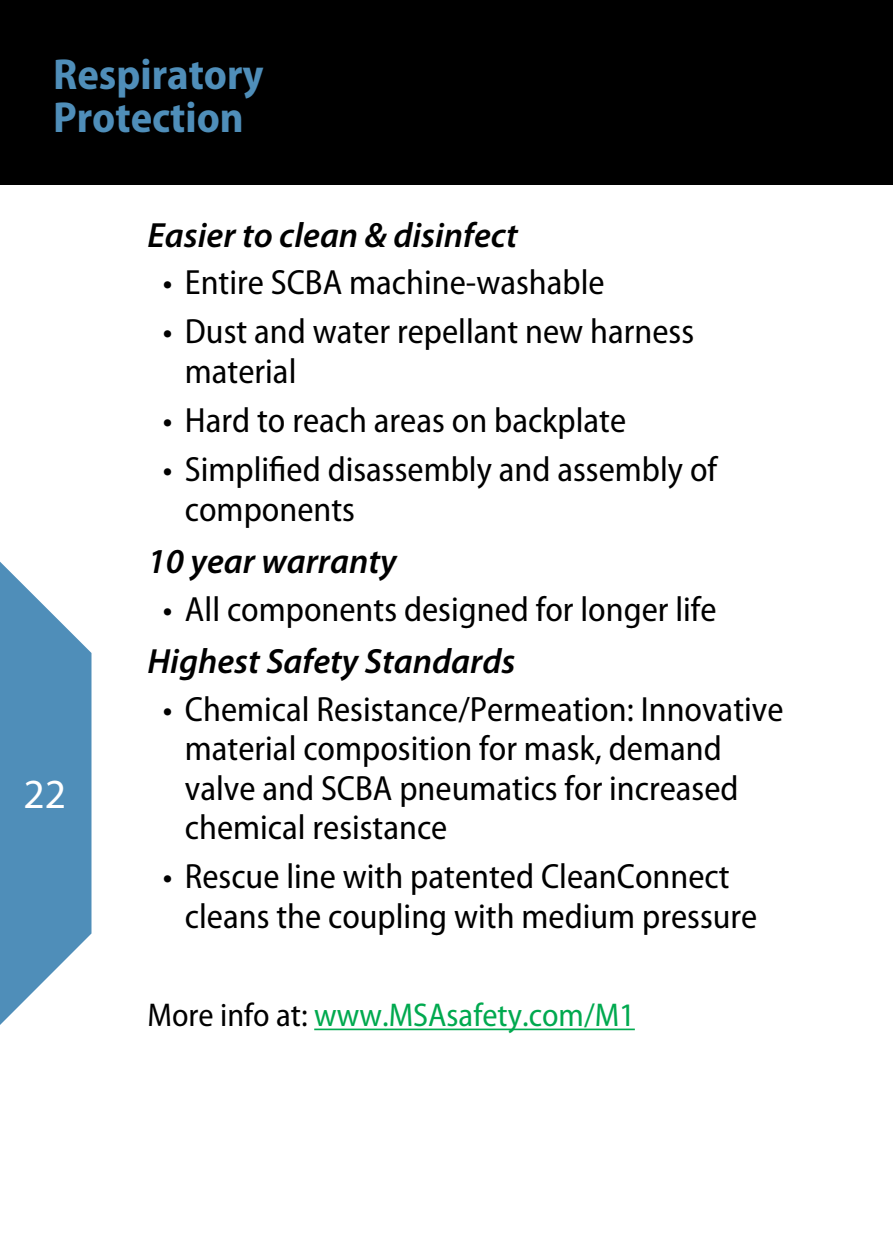
<style>
.page{position:relative;width:893px;height:1259px;background:#fff}
.page>*{position:absolute;margin:0;border:0;box-sizing:border-box;transform-origin:0 0}
.t1{font:700 semi-condensed 43.5px/43.5px "Myriad Pro";color:#4f8eb9}
.t2{font:41.4px "Myriad Pro";color:#fff}
.t3{font:semi-condensed 35.1px/39.6px "Myriad Pro";color:#000}
.t4{font:italic 600 35.1px "Myriad Pro";color:#000}
.t5{font:semi-condensed 33px "Myriad Pro";color:#00a94f}
.s1{color:#000}
</style>
<div class="page">
<div style="left:0;top:0;width:893px;height:185px;background:#000"></div>
<hr style="left:314px;top:1028px;width:321px;height:2px;background:#00a94f">
<svg style="left:0;top:561px;width:91px;height:464px"></svg>
<p class="t1" style="left:53px;top:51px;width:212px">Respiratory<br>Protection</p>
<p class="t2" style="left:24px;top:768px;width:44px">22</p>
<p class="t4" style="left:148px;top:213px;width:372px">Easier to clean &amp; disinfect</p>
<p class="t3" style="left:163px;top:262px;width:443px">• Entire SCBA machine-washable</p>
<p class="t3" style="left:185px;top:311px;width:511px;text-indent:-22px">• Dust and water repellant new harness material</p>
<p class="t3" style="left:163px;top:400px;width:465px">• Hard to reach areas on backplate</p>
<p class="t3" style="left:185px;top:449px;width:534px;text-indent:-22px">• Simplified disassembly and assembly of components</p>
<p class="t4" style="left:148px;top:539px;width:251px">10 year warranty</p>
<p class="t3" style="left:163px;top:588px;width:555px">• All components designed for longer life</p>
<p class="t4" style="left:148px;top:639px;width:369px">Highest Safety Standards</p>
<p class="t3" style="left:185px;top:689px;width:600px;text-indent:-22px">• Chemical Resistance/Permeation: Innovative material composition for mask, demand valve and SCBA pneumatics for increased chemical resistance</p>
<p class="t3" style="left:185px;top:856px;width:574px;text-indent:-22px">• Rescue line with patented CleanConnect cleans the coupling with medium pressure</p>
<p class="t5" style="left:148px;top:995px;width:489px"><span class="s1">More info at:</span> www.MSAsafety.com/M1</p>
</div>
